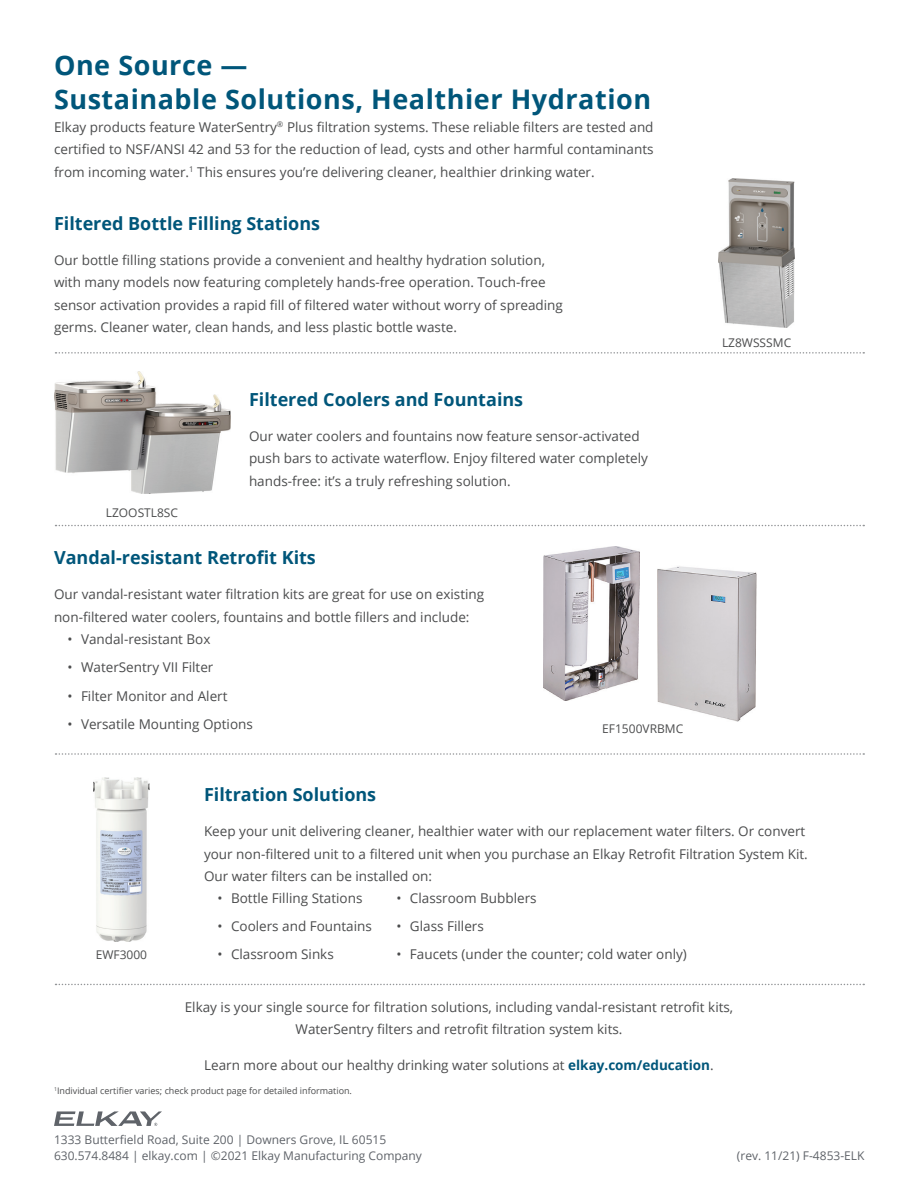
<style>
.page{position:relative;width:918px;height:1188px;background:#fff}
.page>*{position:absolute;margin:0;border:0;box-sizing:border-box;transform-origin:0 0}
.t1{font:700 27px/34.5px "Open Sans";letter-spacing:.02em;color:#00567a}
.t2{font:700 18px "Open Sans";color:#00567a}
.t3{font:13.5px/22.5px "Open Sans";color:#4b4c4d}
.t4{font:12px/16.5px "Open Sans";color:#5f6369}
.t5{font:12px "Open Sans";color:#4b4c4d}
.t6{font:9px "Open Sans";color:#4b4c4d}
.s1{font-weight:700;color:#00567a}
</style>
<div class="page">
<svg style="left:54px;top:1111px;width:108px;height:15px"></svg>
<svg style="left:56px;top:352px;width:808px;height:2px"></svg>
<img style="left:657px;top:566px;width:100px;height:155px">
<img style="left:543px;top:546px;width:96px;height:154px">
<svg style="left:56px;top:525px;width:808px;height:1px"></svg>
<svg style="left:56px;top:753px;width:808px;height:2px"></svg>
<svg style="left:56px;top:984px;width:808px;height:1px"></svg>
<img style="left:54px;top:372px;width:176px;height:122px">
<img style="left:94px;top:777px;width:55px;height:165px">
<img style="left:719px;top:178px;width:75px;height:150px">
<h1 class="t1" style="left:54px;top:47px;width:599px">One Source —<br>Sustainable Solutions, Healthier Hydration</h1>
<p class="t3" style="left:54px;top:115px;width:601px;text-align:justify">Elkay products feature WaterSentry<sup>®</sup> Plus filtration systems. These reliable filters are tested and certified to NSF/ANSI 42 and 53 for the reduction of lead, cysts and other harmful contaminants from incoming water.<sup>1</sup> This ensures you’re delivering cleaner, healthier drinking water.</p>
<h2 class="t2" style="left:54px;top:211px;width:268px">Filtered Bottle Filling Stations</h2>
<p class="t3" style="left:54px;top:248px;width:511px">Our bottle filling stations provide a convenient and healthy hydration solution, with many models now featuring completely hands-free operation. Touch-free sensor activation provides a rapid fill of filtered water without worry of spreading germs. Cleaner water, clean hands, and less plastic bottle waste.</p>
<p class="t5" style="left:106px;top:504px;width:74px">LZOOSTL8SC</p>
<h2 class="t2" style="left:249px;top:387px;width:276px">Filtered Coolers and Fountains</h2>
<p class="t3" style="left:249px;top:424px;width:400px">Our water coolers and fountains now feature sensor-activated push bars to activate waterflow. Enjoy filtered water completely hands-free: it’s a truly refreshing solution.</p>
<h2 class="t2" style="left:54px;top:545px;width:263px">Vandal-resistant Retrofit Kits</h2>
<p class="t3" style="left:54px;top:583px;width:432px">Our vandal-resistant water filtration kits are great for use on existing non-filtered water coolers, fountains and bottle fillers and include:</p>
<p class="t3" style="left:68px;top:628px;width:145px">• Vandal-resistant Box</p>
<p class="t3" style="left:68px;top:656px;width:147px">• WaterSentry VII Filter</p>
<p class="t3" style="left:68px;top:684px;width:162px">• Filter Monitor and Alert</p>
<p class="t3" style="left:68px;top:712px;width:187px">• Versatile Mounting Options</p>
<p class="t5" style="left:602px;top:720px;width:83px">EF1500VRBMC</p>
<p class="t5" style="left:722px;top:334px;width:71px">LZ8WSSSMC</p>
<p class="t5" style="left:96px;top:947px;width:53px">EWF3000</p>
<h2 class="t2" style="left:204px;top:782px;width:174px">Filtration Solutions</h2>
<p class="t3" style="left:204px;top:820px;width:605px">Keep your unit delivering cleaner, healthier water with our replacement water filters. Or convert your non-filtered unit to a filtered unit when you purchase an Elkay Retrofit Filtration System Kit.<br>Our water filters can be installed on:</p>
<p class="t3" style="left:218px;top:886px;width:147px">• Bottle Filling Stations</p>
<p class="t3" style="left:218px;top:915px;width:156px">• Coolers and Fountains</p>
<p class="t3" style="left:218px;top:943px;width:118px">• Classroom Sinks</p>
<p class="t3" style="left:396px;top:886px;width:142px">• Classroom Bubblers</p>
<p class="t3" style="left:396px;top:915px;width:89px">• Glass Fillers</p>
<p class="t3" style="left:396px;top:943px;width:292px">• Faucets (under the counter; cold water only)</p>
<p class="t3" style="left:185px;top:995px;width:550px;text-align:center">Elkay is your single source for filtration solutions, including vandal-resistant retrofit kits,<br>WaterSentry filters and retrofit filtration system kits.</p>
<p class="t3" style="left:204px;top:1054px;width:511px">Learn more about our healthy drinking water solutions at <span class="s1">elkay.com/education</span>.</p>
<p class="t6" style="left:54px;top:1084px;width:300px"><sup>1</sup>Individual certifier varies; check product page for detailed information.</p>
<p class="t4" style="left:54px;top:1131px;width:369px">1333 Butterfield Road, Suite 200 | Downers Grove, IL 60515<br>630.574.8484 | elkay.com | ©2021 Elkay Manufacturing Company</p>
<p class="t4" style="left:737px;top:1147px;width:129px">(rev. 11/21) F-4853-ELK</p>
</div>
